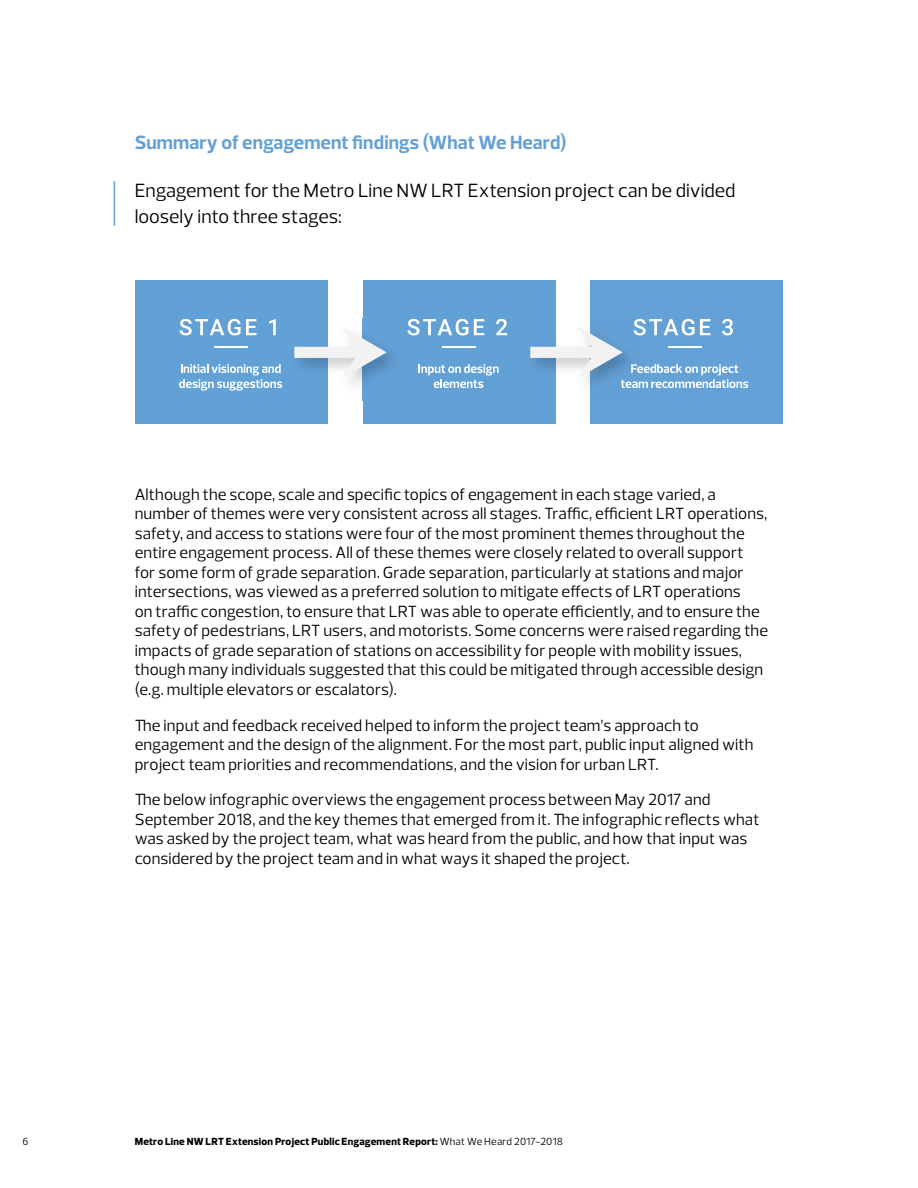
<style>
.page{position:relative;width:918px;height:1188px;background:#fff}
.page>*{position:absolute;margin:0;border:0;box-sizing:border-box;transform-origin:0 0}
.t1{font:19.5px/25.5px "Prelo";color:#000}
.t2{font:700 19.5px "Prelo";letter-spacing:.005em;color:#62a0d6}
.t3{font:16.5px/19.5px "Prelo";letter-spacing:.005em;color:#000}
.t4{font:800 10.5px "Prelo";letter-spacing:.025em;color:#000}
.t5{font:10.5px "Prelo";color:#000}
.s1{font-weight:400}
</style>
<div class="page">
<hr style="left:114px;top:181px;width:1px;height:45px;background:#62a0d6">
<div style="left:135px;top:281px;width:192px;height:143px;background:#61a1d6"></div>
<div style="left:363px;top:281px;width:192px;height:143px;background:#61a1d6"></div>
<div style="left:591px;top:281px;width:192px;height:143px;background:#63a1d6"></div>
<img style="left:327px;top:318px;width:81px;height:82px">
<svg style="left:294px;top:326px;width:93px;height:53px"></svg>
<svg style="left:180px;top:319px;width:76px;height:16px"></svg>
<svg style="left:269px;top:319px;width:7px;height:16px"></svg>
<svg style="left:408px;top:319px;width:60px;height:16px"></svg>
<svg style="left:474px;top:319px;width:10px;height:16px"></svg>
<svg style="left:496px;top:319px;width:11px;height:16px"></svg>
<svg style="left:179px;top:364px;width:103px;height:27px"></svg>
<svg style="left:419px;top:364px;width:80px;height:24px"></svg>
<svg style="left:530px;top:319px;width:218px;height:69px"></svg>
<hr style="left:214px;top:346px;width:34px;height:2px;background:#fff">
<hr style="left:442px;top:346px;width:33px;height:2px;background:#fff">
<hr style="left:668px;top:346px;width:34px;height:2px;background:#fff">
<p class="t2" style="left:135px;top:130px;width:433px">Summary of engagement findings (What We Heard)</p>
<p class="t1" style="left:135px;top:178px;width:602px">Engagement for the Metro Line NW LRT Extension project can be divided loosely into three stages:</p>
<p class="t3" style="left:135px;top:485px;width:635px">Although the scope, scale and specific topics of engagement in each stage varied, a number of themes were very consistent across all stages. Traffic, efficient LRT operations, safety, and access to stations were four of the most prominent themes throughout the entire engagement process. All of these themes were closely related to overall support for some form of grade separation. Grade separation, particularly at stations and major intersections, was viewed as a preferred solution to mitigate effects of LRT operations<br>on traffic congestion, to ensure that LRT was able to operate efficiently, and to ensure the safety of pedestrians, LRT users, and motorists. Some concerns were raised regarding the impacts of grade separation of stations on accessibility for people with mobility issues, though many individuals suggested that this could be mitigated through accessible design (e.g. multiple elevators or escalators).</p>
<p class="t3" style="left:135px;top:715px;width:620px">The input and feedback received helped to inform the project team’s approach to engagement and the design of the alignment. For the most part, public input aligned with project team priorities and recommendations, and the vision for urban LRT.</p>
<p class="t3" style="left:135px;top:790px;width:626px">The below infographic overviews the engagement process between May 2017 and September 2018, and the key themes that emerged from it. The infographic reflects what was asked by the project team, what was heard from the public, and how that input was considered by the project team and in what ways it shaped the project.</p>
<p class="t5" style="left:23px;top:1135px;width:7px">6</p>
<p class="t4" style="left:135px;top:1135px;width:430px">Metro Line NW LRT Extension Project Public Engagement Report: <span class="s1">What We Heard 2017-2018</span></p>
</div>
